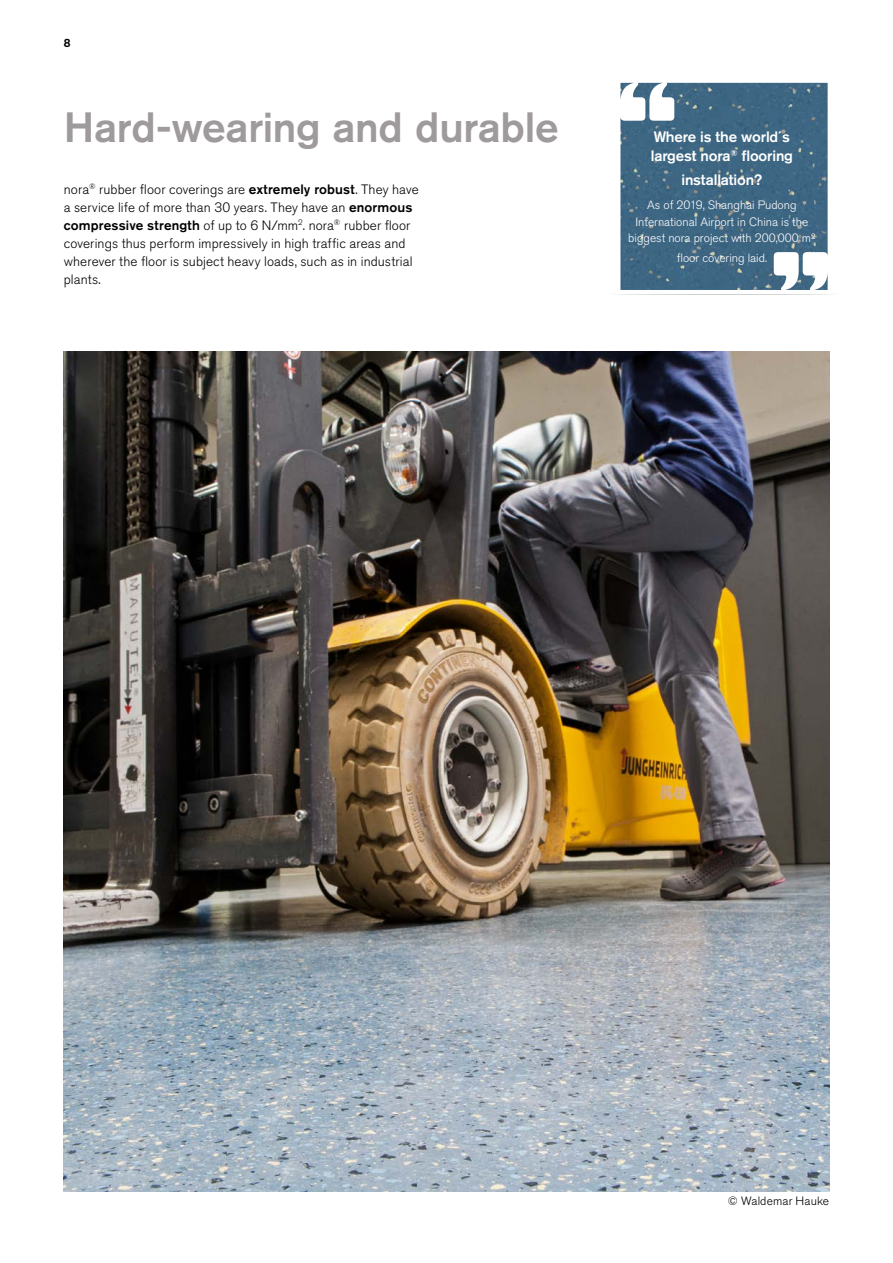
<style>
.page{position:relative;width:893px;height:1263px;background:#fff}
.page>*{position:absolute;margin:0;border:0;box-sizing:border-box;transform-origin:0 0}
.t1{font:500 42px "Akzidenz Grotesk Pro";letter-spacing:-.01em;color:#9f9a9c}
.t2{font:500 15px/19.5px "Akzidenz Grotesk Pro";letter-spacing:-.01em;color:#fff}
.t3{font:300 13.5px/18px "Akzidenz Grotesk Pro";letter-spacing:.01em;color:#000}
.t4{font:300 12px/16.5px "Akzidenz Grotesk Pro";color:#fff;text-align:center}
.t5{font:300 12px "Akzidenz Grotesk Pro";letter-spacing:.015em;color:#000}
.t6{font:500 12px "Akzidenz Grotesk Pro";color:#000}
.s1{font-weight:500}
</style>
<div class="page">
<img style="left:64px;top:352px;width:765px;height:840px">
<svg style="left:617px;top:294px;width:215px;height:1px"></svg>
<img style="left:620px;top:83px;width:208px;height:207px">
<p class="t6" style="left:64px;top:35px;width:8px">8</p>
<h1 class="t1" style="left:64px;top:100px;width:496px">Hard-wearing and durable</h1>
<p class="t3" style="left:64px;top:180px;width:356px">nora<sup>®</sup> rubber floor coverings are <span class="s1">extremely robust</span>. They have a service life of more than 30 years. They have an <span class="s1">enormous compressive strength</span> of up to 6 N/mm<sup>2</sup>. nora<sup>®</sup> rubber floor coverings thus perform impressively in high traffic areas and wherever the floor is subject heavy loads, such as in industrial plants.</p>
<p class="t2" style="left:651px;top:127px;width:144px">Where is the world´s largest nora<sup>®</sup> flooring</p>
<p class="t2" style="left:681px;top:170px;width:83px">installation?</p>
<p class="t4" style="left:628px;top:197px;width:189px">As of 2019, Shanghai Pudong<br>International Airport in China is the biggest nora project with 200,000 m²</p>
<p class="t4" style="left:677px;top:249px;width:92px">floor covering laid.</p>
<p class="t5" style="left:728px;top:1193px;width:103px">© Waldemar Hauke</p>
</div>
